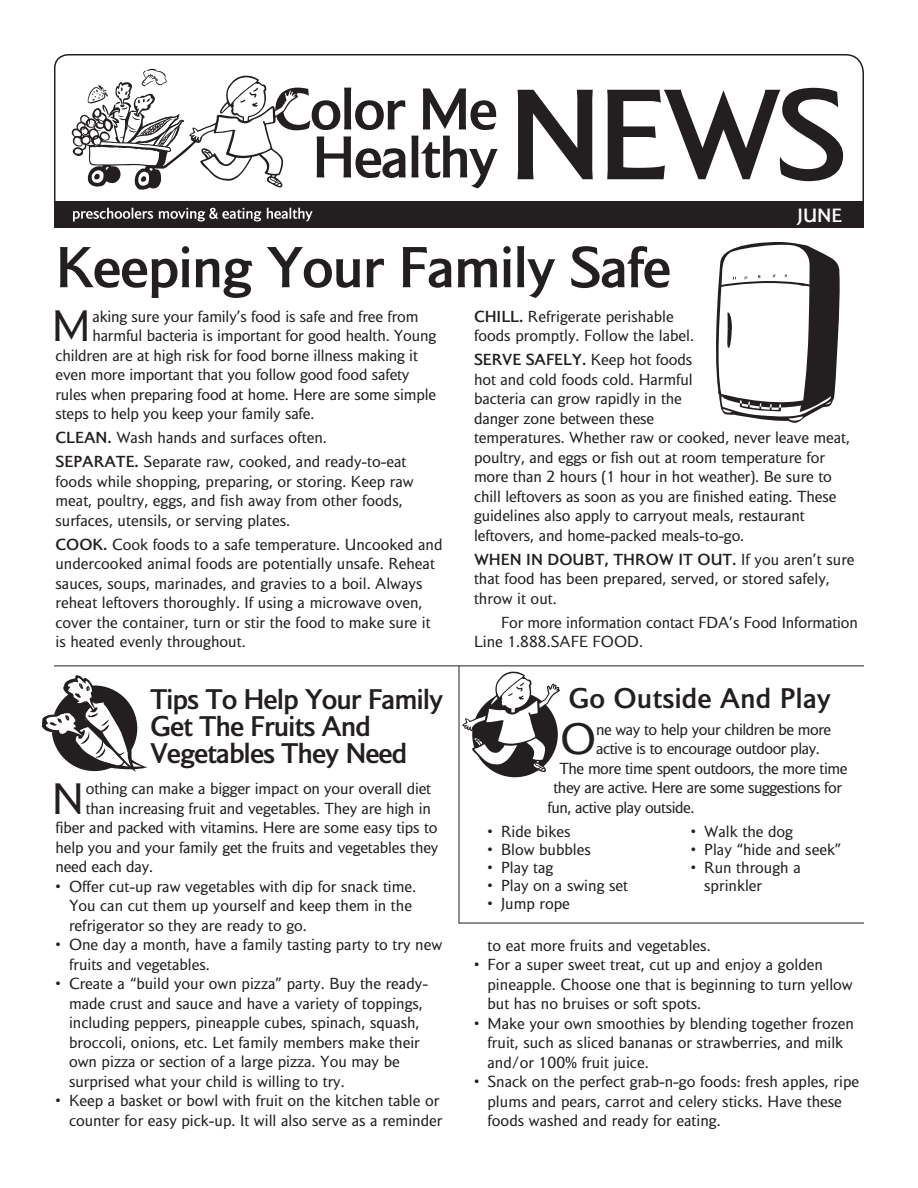
<style>
.page{position:relative;width:918px;height:1188px;background:#fff}
.page>*{position:absolute;margin:0;border:0;box-sizing:border-box;transform-origin:0 0}
.t1{font:700 120.3px "Mylius Sans";color:#231f20}
.t2{font:700 55.05px/48px "Mylius Sans";letter-spacing:-.04em;color:#231f20;text-align:right}
.t3{font:700 54px "Mylius Sans";letter-spacing:-.025em;color:#231f20}
.Body-10pt-1st_para{font:41.25px "Mylius Sans";color:#231f20}
.Small_head{font:700 26.7px/27px "Mylius Sans";letter-spacing:-.04em;color:#231f20}
.Small_head-2{font:700 26.7px "Mylius Sans";color:#231f20}
.t4{font:700 18px "Mylius Sans";color:#fff}
.Body-10pt{font:15px/19.5px "Mylius Sans";color:#231f20}
.Bulleted_10_pt{font:15px/19.5px "Mylius Sans";color:#231f20}
.Body-10pt-1st_para-2{font:15px "Mylius Sans";letter-spacing:-.01em;color:#231f20}
.Body-10pt-1st_para-3{font:15px "Mylius Sans";letter-spacing:-.03em;color:#231f20}
.s1{font-weight:700}
</style>
<div class="page">
<hr style="left:459px;top:666px;width:1px;height:257px;background:#231f20">
<svg style="left:54px;top:54px;width:810px;height:147px"></svg>
<div style="left:54px;top:201px;width:810px;height:27px;background:#231f20"></div>
<svg style="left:73px;top:208px;width:80px;height:14px"></svg>
<svg style="left:159px;top:208px;width:102px;height:14px"></svg>
<svg style="left:267px;top:208px;width:46px;height:14px"></svg>
<svg style="left:72px;top:68px;width:226px;height:122px"></svg>
<svg style="left:41px;top:675px;width:106px;height:97px"></svg>
<hr style="left:54px;top:666px;width:810px;height:1px;background:#231f20">
<svg style="left:462px;top:672px;width:98px;height:100px"></svg>
<hr style="left:459px;top:923px;width:405px;height:1px;background:#231f20">
<svg style="left:716px;top:242px;width:124px;height:181px"></svg>
<p class="t2" style="left:273px;top:84px;width:227px">Color Me<br>Healthy</p>
<p class="t1" style="left:507px;top:61px;width:341px">NEWS</p>
<p class="t4" style="left:797px;top:205px;width:46px">JUNE</p>
<p class="t3" style="left:56px;top:234px;width:617px">Keeping Your Family Safe</p>
<p class="Body-10pt-1st_para" style="left:52px;top:301px;width:40px">M</p>
<p class="Body-10pt-1st_para-2" style="left:92px;top:307px;width:328px">aking sure your family’s food is safe and free from</p>
<p class="Body-10pt-1st_para-2" style="left:92px;top:327px;width:345px">harmful bacteria is important for good health. Young</p>
<p class="Body-10pt-1st_para-2" style="left:56px;top:346px;width:364px">children are at high risk for food borne illness making it</p>
<p class="Body-10pt-1st_para-2" style="left:56px;top:366px;width:355px">even more important that you follow good food safety</p>
<p class="Body-10pt-1st_para-2" style="left:56px;top:385px;width:382px">rules when preparing food at home. Here are some simple</p>
<p class="Body-10pt-1st_para-2" style="left:56px;top:405px;width:260px">steps to help you keep your family safe.</p>
<p class="Body-10pt" style="left:56px;top:428px;width:273px"><span class="s1">CLEAN.</span> Wash hands and surfaces often.</p>
<p class="Body-10pt" style="left:56px;top:452px;width:360px"><span class="s1">SEPARATE.</span> Separate raw, cooked, and ready-to-eat foods while shopping, preparing, or storing. Keep raw meat, poultry, eggs, and fish away from other foods, surfaces, utensils, or serving plates.</p>
<p class="Body-10pt" style="left:56px;top:534px;width:389px"><span class="s1">COOK.</span> Cook foods to a safe temperature. Uncooked and undercooked animal foods are potentially unsafe. Reheat sauces, soups, marinades, and gravies to a boil. Always reheat leftovers thoroughly. If using a microwave oven, cover the container, turn or stir the food to make sure it is heated evenly throughout.</p>
<p class="Small_head" style="left:150px;top:685px;width:295px">Tips To Help Your Family<br>Get The Fruits And<br>Vegetables They Need</p>
<p class="Body-10pt-1st_para" style="left:52px;top:774px;width:34px">N</p>
<p class="Body-10pt-1st_para-2" style="left:86px;top:780px;width:347px">othing can make a bigger impact on your overall diet</p>
<p class="Body-10pt-1st_para-2" style="left:86px;top:799px;width:347px">than increasing fruit and vegetables. They are high in</p>
<p class="Body-10pt-1st_para-2" style="left:56px;top:819px;width:384px">fiber and packed with vitamins. Here are some easy tips to</p>
<p class="Body-10pt-1st_para-2" style="left:56px;top:838px;width:384px">help you and your family get the fruits and vegetables they</p>
<p class="Body-10pt-1st_para-2" style="left:56px;top:858px;width:99px">need each day.</p>
<p class="Bulleted_10_pt" style="left:69px;top:876px;width:349px;text-indent:-14px">• Offer cut-up raw vegetables with dip for snack time.<br>You can cut them up yourself and keep them in the refrigerator so they are ready to go.</p>
<p class="Bulleted_10_pt" style="left:69px;top:935px;width:375px;text-indent:-14px">• One day a month, have a family tasting party to try new fruits and vegetables.</p>
<p class="Bulleted_10_pt" style="left:69px;top:974px;width:361px;text-indent:-14px">• Create a “build your own pizza” party. Buy the ready&shy;made crust and sauce and have a variety of toppings, including peppers, pineapple cubes, spinach, squash, broccoli, onions, etc. Let family members make their own pizza or section of a large pizza. You may be surprised what your child is willing to try.</p>
<p class="Bulleted_10_pt" style="left:56px;top:1091px;width:388px;text-align:right">• Keep a basket or bowl with fruit on the kitchen table or counter for easy pick-up. It will also serve as a reminder</p>
<p class="Body-10pt" style="left:474px;top:306px;width:222px"><span class="s1">CHILL.</span> Refrigerate perishable foods promptly. Follow the label.</p>
<p class="Body-10pt" style="left:474px;top:350px;width:378px"><span class="s1">SERVE SAFELY.</span> Keep hot foods<br>hot and cold foods cold. Harmful<br>bacteria can grow rapidly in the<br>danger zone between these<br>temperatures. Whether raw or cooked, never leave meat, poultry, and eggs or fish out at room temperature for more than 2 hours (1 hour in hot weather). Be sure to chill leftovers as soon as you are finished eating. These guidelines also apply to carryout meals, restaurant leftovers, and home-packed meals-to-go.</p>
<p class="Body-10pt" style="left:474px;top:549px;width:382px"><span class="s1">WHEN IN DOUBT, THROW IT OUT.</span> If you aren’t sure that food has been prepared, served, or stored safely, throw it out.</p>
<p class="Body-10pt" style="left:474px;top:612px;width:385px;text-indent:27px">For more information contact FDA’s Food Information<br>Line 1.888.SAFE FOOD.</p>
<p class="Small_head-2" style="left:568px;top:682px;width:264px">Go Outside And Play</p>
<p class="Body-10pt-1st_para" style="left:560px;top:714px;width:38px">O</p>
<p class="Body-10pt-1st_para-3" style="left:596px;top:720px;width:237px">ne way to help your children be more</p>
<p class="Body-10pt-1st_para-3" style="left:596px;top:740px;width:225px">active is to encourage outdoor play.</p>
<p class="Body-10pt-1st_para-3" style="left:560px;top:759px;width:289px">The more time spent outdoors, the more time</p>
<p class="Body-10pt-1st_para-3" style="left:554px;top:779px;width:290px">they are active. Here are some suggestions for</p>
<p class="Body-10pt-1st_para-3" style="left:548px;top:798px;width:148px">fun, active play outside.</p>
<p class="Bulleted_10_pt" style="left:488px;top:822px;width:84px">• Ride bikes</p>
<p class="Bulleted_10_pt" style="left:488px;top:840px;width:105px">• Blow bubbles</p>
<p class="Bulleted_10_pt" style="left:488px;top:858px;width:67px">• Play tag</p>
<p class="Bulleted_10_pt" style="left:488px;top:876px;width:142px">• Play on a swing set</p>
<p class="Bulleted_10_pt" style="left:488px;top:894px;width:84px">• Jump rope</p>
<p class="Bulleted_10_pt" style="left:691px;top:822px;width:104px">• Walk the dog</p>
<p class="Bulleted_10_pt" style="left:691px;top:840px;width:152px">• Play “hide and seek”</p>
<p class="Bulleted_10_pt" style="left:704px;top:858px;width:98px;line-height:18px;text-indent:-14px">• Run through a sprinkler</p>
<p class="Bulleted_10_pt" style="left:488px;top:935px;width:225px">to eat more fruits and vegetables.</p>
<p class="Bulleted_10_pt" style="left:488px;top:955px;width:367px;text-indent:-14px">• For a super sweet treat, cut up and enjoy a golden pineapple. Choose one that is beginning to turn yellow but has no bruises or soft spots.</p>
<p class="Bulleted_10_pt" style="left:488px;top:1013px;width:368px;text-indent:-14px">• Make your own smoothies by blending together frozen fruit, such as sliced bananas or strawberries, and milk and/or 100% fruit juice.</p>
<p class="Bulleted_10_pt" style="left:488px;top:1072px;width:373px;text-indent:-14px">• Snack on the perfect grab-n-go foods: fresh apples, ripe plums and pears, carrot and celery sticks. Have these foods washed and ready for eating.</p>
</div>
